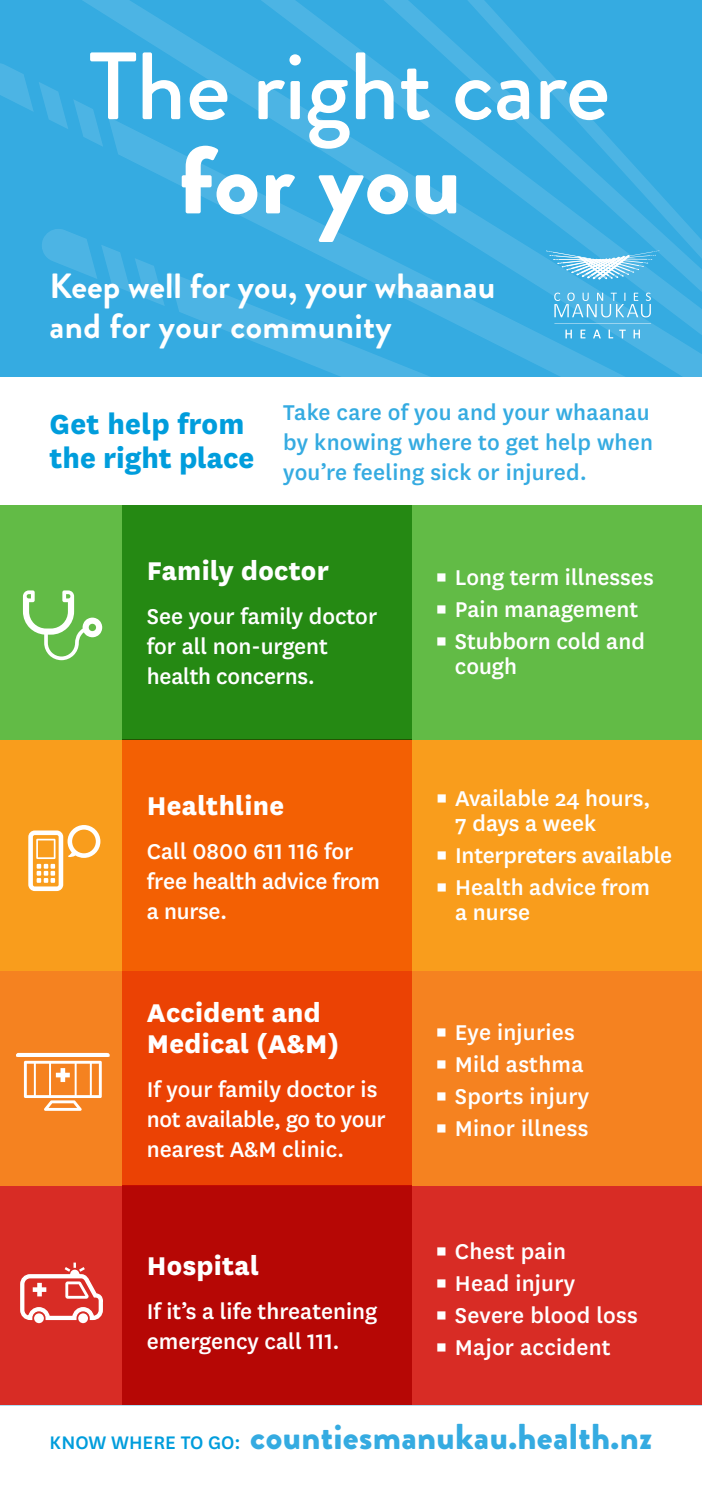
<style>
.page{position:relative;width:702px;height:1489px;background:#fff}
.page>*{position:absolute;margin:0;border:0;box-sizing:border-box;transform-origin:0 0}
.t1{font:500 95.25px "Brandon Grotesque";letter-spacing:-.01em;color:#fff}
.t2{font:900 95.25px "Brandon Grotesque";letter-spacing:.01em;color:#fff}
.t3{font:900 36px "Brandon Grotesque";letter-spacing:.01em;color:#35abe1}
.t4{font:700 35px/40px "Brandon Grotesque";color:#fff}
.t5{font:800 32.25px/33.8px "National";color:#009ddc}
.t6{font:800 30px/31.2px "National";letter-spacing:.01em;color:#fff}
.t7{font:500 25px/30px "National";color:#fff}
.t8{font:500 25px/30px "National";letter-spacing:.01em;color:#35abe1}
.s1{font-weight:600}
.s2{font-family:"National";font-weight:500;font-size:21.25px;color:#009ddc}
</style>
<div class="page">
<svg style="left:0;top:63px;width:24px;height:84px;background:#3daee2"></svg>
<svg style="left:24px;top:0;width:678px;height:377px;background:#3bade1"></svg>
<div style="left:0;top:739px;width:702px;height:231px;background:#f99d1c"></div>
<div style="left:0;top:1185px;width:702px;height:219px;background:#d82c25"></div>
<div style="left:0;top:970px;width:702px;height:215px;background:#f58220"></div>
<div style="left:0;top:505px;width:702px;height:234px;background:#62bb46"></div>
<div style="left:123px;top:739px;width:289px;height:231px;background:#f36003"></div>
<div style="left:123px;top:1185px;width:289px;height:219px;background:#b60705"></div>
<div style="left:123px;top:970px;width:289px;height:215px;background:#eb4204"></div>
<div style="left:123px;top:505px;width:289px;height:234px;background:#258913"></div>
<svg style="left:554px;top:292px;width:96px;height:25px;background:#65bee7"></svg>
<svg style="left:554px;top:323px;width:97px;height:15px"></svg>
<svg style="left:546px;top:250px;width:113px;height:29px;background:#73c4e9"></svg>
<svg style="left:0;top:1405px;width:702px;height:1px"></svg>
<svg style="left:23px;top:590px;width:79px;height:70px"></svg>
<div style="left:34px;top:1313px;width:10px;height:9px;background:#fff;border-radius:50%"></div>
<div style="left:78px;top:1313px;width:10px;height:9px;background:#fff;border-radius:50%"></div>
<svg style="left:20px;top:1262px;width:83px;height:58px"></svg>
<svg style="left:16px;top:1052px;width:94px;height:5px"></svg>
<svg style="left:24px;top:1060px;width:78px;height:50px"></svg>
<svg style="left:28px;top:825px;width:72px;height:66px"></svg>
<h1 class="t1" style="left:89px;top:21px;width:522px">The right care</h1>
<h1 class="t2" style="left:178px;top:113px;width:285px">for you</h1>
<h3 class="t4" style="left:50px;top:267px;width:447px">Keep well for you, your whaanau and for your community</h3>
<p class="t5" style="left:50px;top:404px;width:206px">Get help from the right place</p>
<p class="t8" style="left:283px;top:396px;width:371px">Take care of you and your whaanau by knowing where to get help when you’re feeling sick or injured.</p>
<p class="t6" style="left:147px;top:552px;width:183px">Family doctor</p>
<p class="t7" style="left:147px;top:599px;width:232px">See your family doctor for all non-urgent health concerns.</p>
<p class="t6" style="left:147px;top:787px;width:139px">Healthline</p>
<p class="t7" style="left:147px;top:834px;width:235px">Call 0800 611 116 for free health advice from a nurse.</p>
<p class="t6" style="left:147px;top:994px;width:193px">Accident and<br>Medical (A&amp;M)</p>
<p class="t7" style="left:147px;top:1073px;width:240px">If your family doctor is not available, go to your nearest A&amp;M clinic.</p>
<p class="t6" style="left:147px;top:1247px;width:114px">Hospital</p>
<p class="t7" style="left:147px;top:1294px;width:232px">If it’s a life threatening emergency call 111.</p>
<p class="t7" style="left:435px;top:560px;width:220px"><span class="s1">▪</span> Long term illnesses</p>
<p class="t7" style="left:435px;top:592px;width:204px"><span class="s1">▪</span> Pain management</p>
<p class="t7" style="left:455px;top:627px;width:191px;line-height:25px;text-indent:-19px"><span class="s1">▪</span> Stubborn cold and cough</p>
<p class="t7" style="left:455px;top:784px;width:197px;line-height:25px;text-indent:-19px"><span class="s1">▪</span> Available 24 hours,<br>7 days a week</p>
<p class="t7" style="left:435px;top:838px;width:238px"><span class="s1">▪</span> Interpreters available</p>
<p class="t7" style="left:455px;top:873px;width:196px;line-height:25px;text-indent:-19px"><span class="s1">▪</span> Health advice from a nurse</p>
<p class="t7" style="left:435px;top:1015px;width:141px"><span class="s1">▪</span> Eye injuries</p>
<p class="t7" style="left:435px;top:1047px;width:150px"><span class="s1">▪</span> Mild asthma</p>
<p class="t7" style="left:435px;top:1079px;width:155px"><span class="s1">▪</span> Sports injury</p>
<p class="t7" style="left:435px;top:1111px;width:155px"><span class="s1">▪</span> Minor illness</p>
<p class="t7" style="left:435px;top:1234px;width:132px"><span class="s1">▪</span> Chest pain</p>
<p class="t7" style="left:435px;top:1266px;width:141px"><span class="s1">▪</span> Head injury</p>
<p class="t7" style="left:435px;top:1298px;width:204px"><span class="s1">▪</span> Severe blood loss</p>
<p class="t7" style="left:435px;top:1330px;width:177px"><span class="s1">▪</span> Major accident</p>
<h2 class="t3" style="left:50px;top:1410px;width:604px"><span class="s2">KNOW WHERE TO GO:</span> countiesmanukau.health.nz</h2>
</div>
